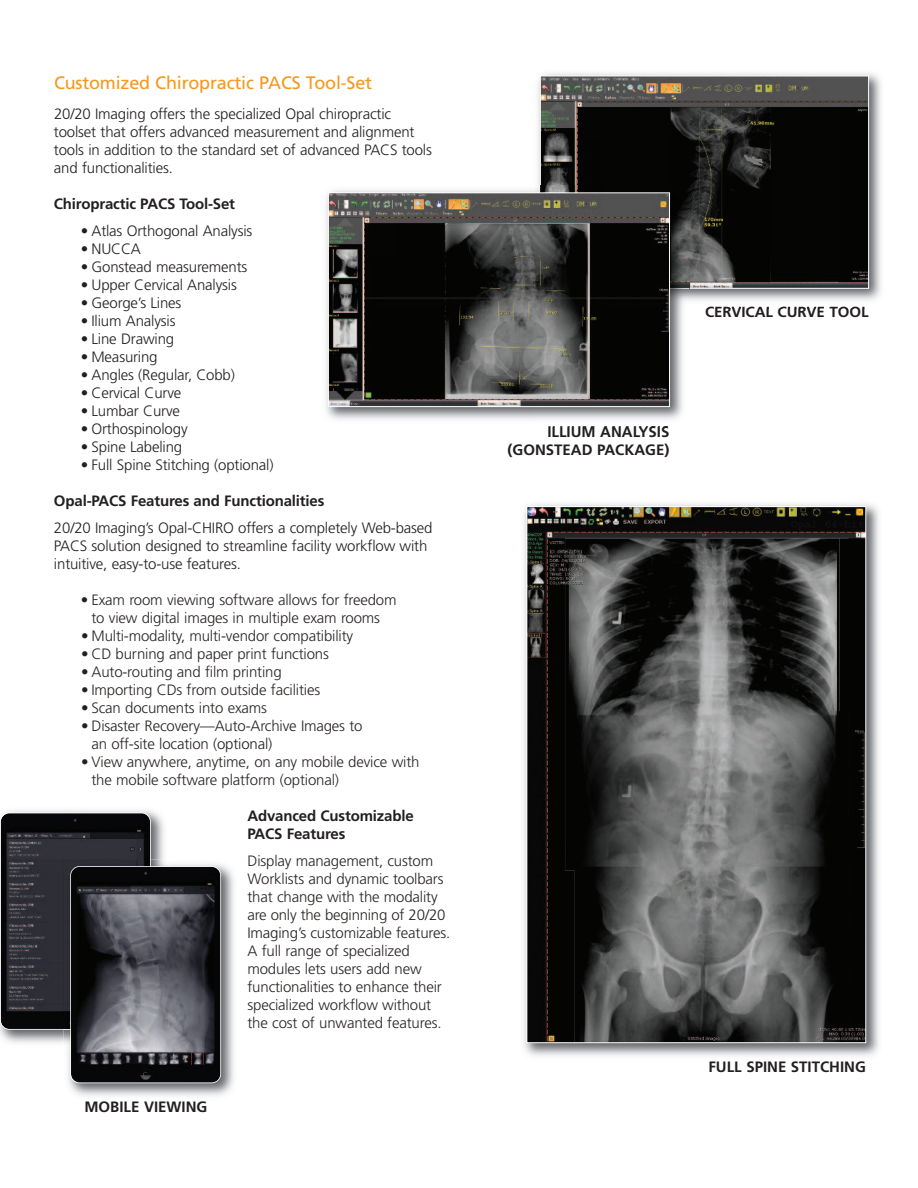
<style>
.page{position:relative;width:918px;height:1188px;background:#fff}
.page>*{position:absolute;margin:0;border:0;box-sizing:border-box;transform-origin:0 0}
.t1{font:18px "Frutiger";letter-spacing:-.01em;color:#f7971d}
.t2{font:300 15px/18px "Frutiger";letter-spacing:-.01em;color:#2b2424}
.t3{font:300 15px/18px "Frutiger";letter-spacing:-.01em;color:#231f20}
.t4{font:700 15px/18px "Frutiger";letter-spacing:-.01em;color:#231f20}
.s1{color:#231f20}
</style>
<div class="page">
<img style="left:524px;top:504px;width:355px;height:552px">
<img style="left:528px;top:508px;width:336px;height:533px">
<img style="left:538px;top:73px;width:343px;height:234px">
<img style="left:706px;top:307px;width:159px;height:2px">
<img style="left:542px;top:78px;width:325px;height:209px">
<div style="left:540px;top:76px;width:329px;height:213px;border:1px solid #fff"></div>
<img style="left:326px;top:185px;width:363px;height:235px">
<img style="left:548px;top:426px;width:121px;height:1px">
<img style="left:330px;top:194px;width:338px;height:211px">
<div style="left:328px;top:192px;width:342px;height:215px;border:1px solid #fff"></div>
<img style="left:0;top:810px;width:164px;height:233px">
<img style="left:1px;top:813px;width:149px;height:216px;border-radius:9px">
<div style="left:0;top:812px;width:151px;height:218px;border:2px solid #fff;border-radius:9px"></div>
<img style="left:64px;top:860px;width:170px;height:236px">
<img style="left:64px;top:860px;width:86px;height:169px">
<img style="left:71px;top:867px;width:149px;height:216px;border-radius:9px">
<div style="left:70px;top:866px;width:151px;height:217px;border:2px solid #fff;border-radius:9px"></div>
<p class="t1" style="left:54px;top:76px;width:320px">Customized Chiropractic PACS Tool-Set</p>
<p class="t3" style="left:54px;top:106px;width:379px">20/20 Imaging offers the specialized Opal chiropractic toolset that offers advanced measurement and alignment tools in addition to the standard set of advanced PACS tools and functionalities.</p>
<p class="t4" style="left:54px;top:196px;width:183px">Chiropractic PACS Tool-Set</p>
<p class="t3" style="left:81px;top:223px;width:173px">• Atlas Orthogonal Analysis</p>
<p class="t3" style="left:81px;top:241px;width:61px">• NUCCA</p>
<p class="t3" style="left:81px;top:259px;width:168px">• Gonstead measurements</p>
<p class="t3" style="left:81px;top:277px;width:157px">• Upper Cervical Analysis</p>
<p class="t3" style="left:81px;top:295px;width:102px">• George’s Lines</p>
<p class="t3" style="left:81px;top:313px;width:96px">• Ilium Analysis</p>
<p class="t3" style="left:81px;top:331px;width:95px">• Line Drawing</p>
<p class="t3" style="left:81px;top:349px;width:78px">• Measuring</p>
<p class="t3" style="left:81px;top:367px;width:155px">• Angles (Regular, Cobb)</p>
<p class="t3" style="left:81px;top:385px;width:102px">• Cervical Curve</p>
<p class="t3" style="left:81px;top:403px;width:101px">• Lumbar Curve</p>
<p class="t3" style="left:81px;top:421px;width:108px">• Orthospinology</p>
<p class="t3" style="left:81px;top:439px;width:103px">• Spine Labeling</p>
<p class="t3" style="left:81px;top:457px;width:194px">• Full Spine Stitching (optional)</p>
<p class="t4" style="left:54px;top:493px;width:272px">Opal-PACS Features and Functionalities</p>
<p class="t3" style="left:54px;top:520px;width:380px">20/20 Imaging’s Opal-CHIRO offers a completely Web-based<br>PACS solution designed to streamline facility workflow with intuitive, easy-to-use features.</p>
<p class="t2" style="left:81px;top:592px;width:317px;text-align:center"><span class="s1">•</span> Exam room viewing software allows for freedom to view digital images in multiple exam rooms</p>
<p class="t2" style="left:81px;top:628px;width:274px"><span class="s1">•</span> Multi-modality, multi-vendor compatibility</p>
<p class="t2" style="left:81px;top:646px;width:249px"><span class="s1">•</span> CD burning and paper print functions</p>
<p class="t2" style="left:81px;top:664px;width:202px"><span class="s1">•</span> Auto-routing and film printing</p>
<p class="t2" style="left:81px;top:682px;width:241px"><span class="s1">•</span> Importing CDs from outside facilities</p>
<p class="t2" style="left:81px;top:700px;width:188px"><span class="s1">•</span> Scan documents into exams</p>
<p class="t2" style="left:91px;top:718px;width:273px;text-indent:-10px"><span class="s1">•</span> Disaster Recovery—Auto-Archive Images to an off-site location <span class="s1">(optional)</span></p>
<p class="t2" style="left:91px;top:754px;width:330px;text-indent:-10px"><span class="s1">•</span> View anywhere, anytime, on any mobile device with the mobile software platform (optional)</p>
<p class="t4" style="left:247px;top:808px;width:168px">Advanced Customizable<br>PACS Features</p>
<p class="t2" style="left:247px;top:853px;width:204px">Display management, custom<br>Worklists and dynamic toolbars that change with the modality are only the beginning of <span class="s1">20/20<br>Imaging’s</span> customizable features.<br>A full range of specialized modules lets users add new functionalities to enhance their specialized workflow without the cost of unwanted features.</p>
<p class="t4" style="left:84px;top:1099px;width:124px">MOBILE VIEWING</p>
<p class="t4" style="left:705px;top:304px;width:165px">CERVICAL CURVE TOOL</p>
<p class="t4" style="left:508px;top:424px;width:163px;text-align:right">ILLIUM ANALYSIS (GONSTEAD PACKAGE)</p>
<p class="t4" style="left:708px;top:1059px;width:159px">FULL SPINE STITCHING</p>
</div>
